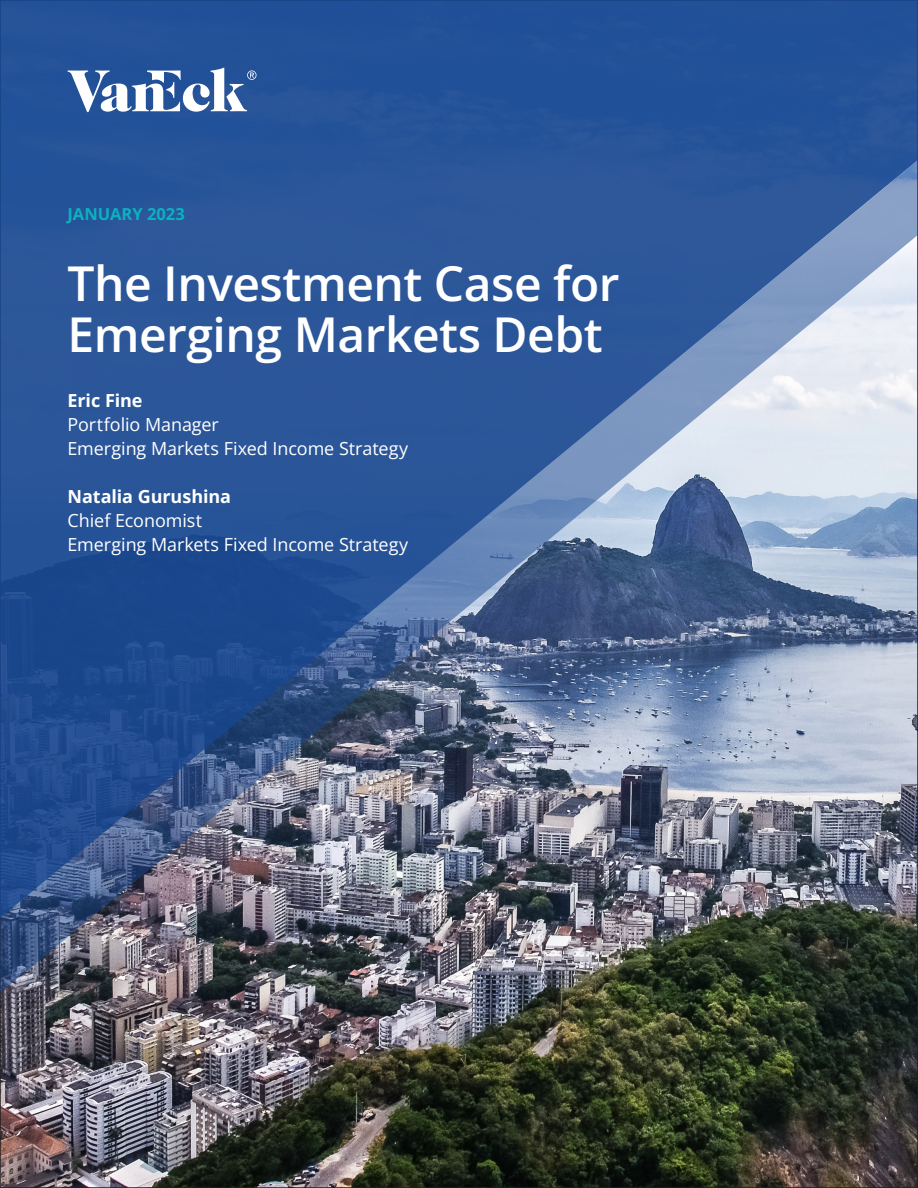
<style>
.page{position:relative;width:918px;height:1188px;background:#fff}
.page>*{position:absolute;margin:0;border:0;box-sizing:border-box;transform-origin:0 0}
.Header_1{font:600 48px/51px "Open Sans";letter-spacing:-.01em;color:#fff}
.t1{font:18px/24px "Open Sans";letter-spacing:-.005em;color:#fff}
.t2{font:700 18px "Open Sans";letter-spacing:-.005em;color:#fff}
.Disclosure{font:700 16.5px "Open Sans";color:#0ab2bf}
</style>
<div class="page">
<img style="left:3px;top:993px;width:912px;height:192px">
<div style="left:0;top:0;width:918px;height:160px;background:#225198"></div>
<img style="left:0;top:160px;width:918px;height:833px">
<svg style="left:68px;top:68px;width:189px;height:44px"></svg>
<p class="Disclosure" style="left:68px;top:203px;width:119px">JANUARY 2023</p>
<p class="Header_1" style="left:68px;top:257px;width:554px">The Investment Case for<br>Emerging Markets Debt</p>
<p class="t2" style="left:68px;top:388px;width:77px">Eric Fine</p>
<p class="t1" style="left:68px;top:412px;width:342px">Portfolio Manager<br>Emerging Markets Fixed Income Strategy</p>
<p class="t2" style="left:68px;top:484px;width:165px">Natalia Gurushina</p>
<p class="t1" style="left:68px;top:508px;width:342px">Chief Economist<br>Emerging Markets Fixed Income Strategy</p>
</div>
